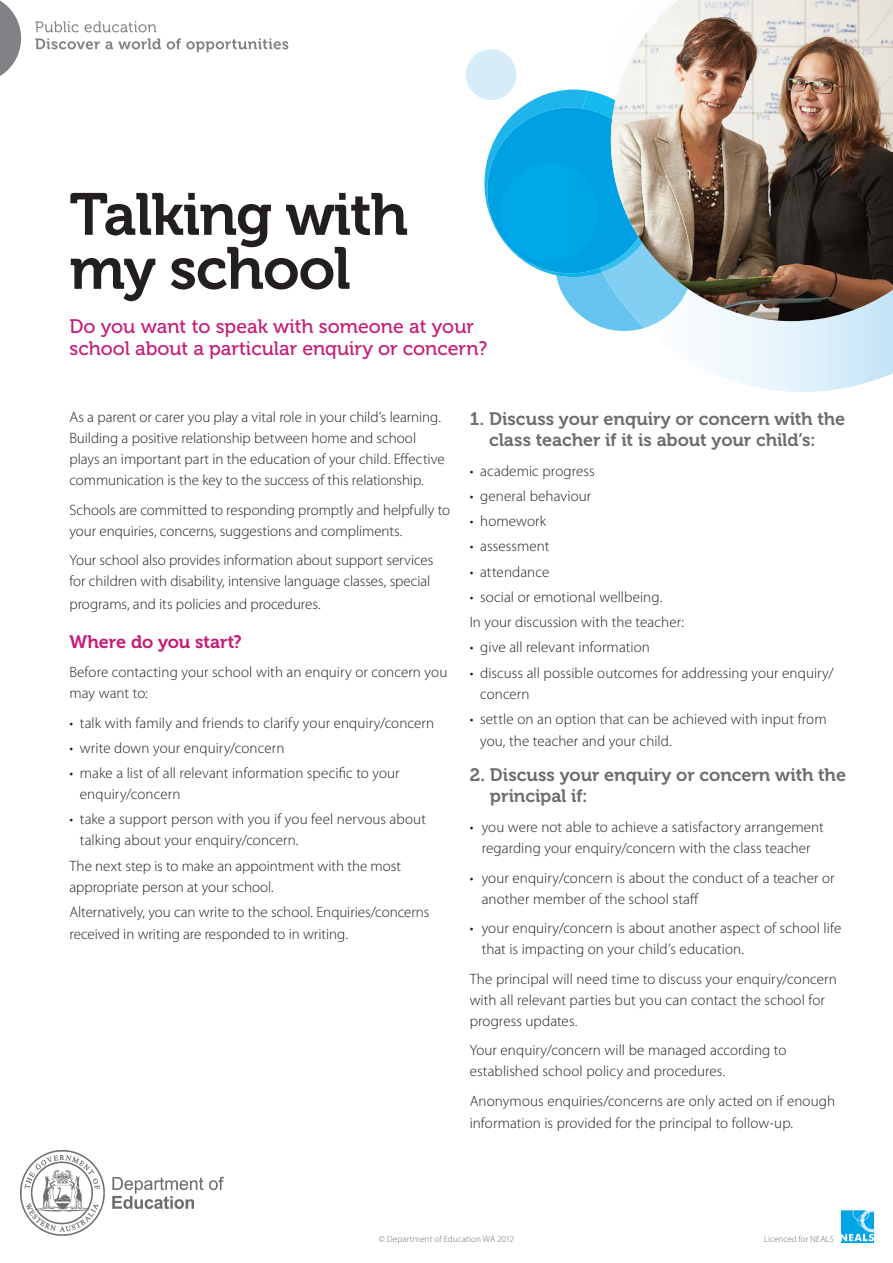
<style>
.page{position:relative;width:893px;height:1263px;background:#fff}
.page>*{position:absolute;margin:0;border:0;box-sizing:border-box;transform-origin:0 0}
.t1{font:59.1px/54px "Museo 700";letter-spacing:-.02em;color:#231f20}
.t2{font:19.5px/22.5px "Museo 500";color:#c71a78}
.t3{font:18px/21.6px "Museo 700";letter-spacing:-.005em;color:#6c6d70;text-align:center}
.t4{font:18px "Museo 700";letter-spacing:-.005em;color:#c71a78}
.t5{font:300 15px/21px "Myriad Pro";letter-spacing:.005em;color:#231f20}
.t6{font:300 9px "Myriad Pro";letter-spacing:.01em;color:#6c6d70}
</style>
<div class="page">
<div style="left:466px;top:49px;width:50px;height:51px;background:#d6edf9;border-radius:50%"></div>
<svg style="left:711px;top:321px;width:182px;height:71px"></svg>
<svg style="left:484px;top:90px;width:176px;height:241px"></svg>
<div style="left:487px;top:108px;width:166px;height:165px;background:#00a1e3;border-radius:50%"></div>
<img style="left:611px;top:0;width:282px;height:321px">
<img style="left:20px;top:1150px;width:204px;height:85px">
<img style="left:841px;top:1210px;width:32px;height:32px">
<svg style="left:35px;top:21px;width:121px;height:11px"></svg>
<svg style="left:35px;top:38px;width:126px;height:11px"></svg>
<svg style="left:167px;top:38px;width:121px;height:14px"></svg>
<svg style="left:0;top:0;width:21px;height:76px"></svg>
<div style="left:500px;top:163px;width:98px;height:99px;background:#00a7e9;border-radius:49px"></div>
<h1 class="t1" style="left:70px;top:188px;width:340px">Talking with my school</h1>
<h2 class="t2" style="left:70px;top:315px;width:419px">Do you want to speak with someone at your school about a particular enquiry or concern?</h2>
<p class="t5" style="left:69px;top:407px;width:377px">As a parent or carer you play a vital role in your child’s learning.<br>Building a positive relationship between home and school plays an important part in the education of your child. Effective communication is the key to the success of this relationship.</p>
<p class="t5" style="left:69px;top:500px;width:382px">Schools are committed to responding promptly and helpfully to your enquiries, concerns, suggestions and compliments.</p>
<p class="t5" style="left:69px;top:550px;width:365px">Your school also provides information about support services for children with disability, intensive language classes, special</p>
<p class="t5" style="left:69px;top:594px;width:253px">programs, and its policies and procedures.</p>
<p class="t4" style="left:69px;top:631px;width:174px">Where do you start?</p>
<p class="t5" style="left:69px;top:662px;width:379px">Before contacting your school with an enquiry or concern you may want to:</p>
<p class="t5" style="left:69px;top:712px;width:366px">• talk with family and friends to clarify your enquiry/concern</p>
<p class="t5" style="left:69px;top:737px;width:216px">• write down your enquiry/concern</p>
<p class="t5" style="left:80px;top:763px;width:321px;text-indent:-10px">• make a list of all relevant information specific to your enquiry/concern</p>
<p class="t5" style="left:80px;top:809px;width:348px;text-indent:-10px">• take a support person with you if you feel nervous about talking about your enquiry/concern.</p>
<p class="t5" style="left:69px;top:855px;width:333px">The next step is to make an appointment with the most appropriate person at your school.</p>
<p class="t5" style="left:69px;top:901px;width:361px;line-height:22.5px">Alternatively, you can write to the school. Enquiries/concerns received in writing are responded to in writing.</p>
<p class="t3" style="left:470px;top:408px;width:377px">1. Discuss your enquiry or concern with the class teacher if it is about your child’s:</p>
<p class="t5" style="left:470px;top:460px;width:127px">• academic progress</p>
<p class="t5" style="left:470px;top:486px;width:123px">• general behaviour</p>
<p class="t5" style="left:470px;top:511px;width:78px">• homework</p>
<p class="t5" style="left:470px;top:536px;width:81px">• assessment</p>
<p class="t5" style="left:470px;top:561px;width:81px">• attendance</p>
<p class="t5" style="left:470px;top:585px;width:216px;line-height:25.2px">• social or emotional wellbeing.<br>In your discussion with the teacher:</p>
<p class="t5" style="left:470px;top:637px;width:182px">• give all relevant information</p>
<p class="t5" style="left:480px;top:662px;width:355px;text-indent:-10px">• discuss all possible outcomes for addressing your enquiry/ concern</p>
<p class="t5" style="left:480px;top:708px;width:348px;line-height:22.5px;text-indent:-10px">• settle on an option that can be achieved with input from you, the teacher and your child.</p>
<p class="t3" style="left:490px;top:764px;width:358px;text-align:left;text-indent:-20px">2. Discuss your enquiry or concern with the principal if:</p>
<p class="t5" style="left:470px;top:817px;width:356px;text-align:center">• you were not able to achieve a satisfactory arrangement regarding your enquiry/concern with the class teacher</p>
<p class="t5" style="left:482px;top:867px;width:355px;text-indent:-12px">• your enquiry/concern is about the conduct of a teacher or another member of the school staff</p>
<p class="t5" style="left:482px;top:918px;width:361px;text-indent:-12px">• your enquiry/concern is about another aspect of school life that is impacting on your child’s education.</p>
<p class="t5" style="left:470px;top:968px;width:369px">The principal will need time to discuss your enquiry/concern with all relevant parties but you can contact the school for progress updates.</p>
<p class="t5" style="left:470px;top:1040px;width:318px">Your enquiry/concern will be managed according to established school policy and procedures.</p>
<p class="t5" style="left:470px;top:1089px;width:367px;line-height:22.5px">Anonymous enquiries/concerns are only acted on if enough information is provided for the principal to follow-up.</p>
<p class="t6" style="left:379px;top:1234px;width:137px">© Department of Education WA 2012</p>
<p class="t6" style="left:764px;top:1234px;width:71px">Licenced for NEALS</p>
</div>
